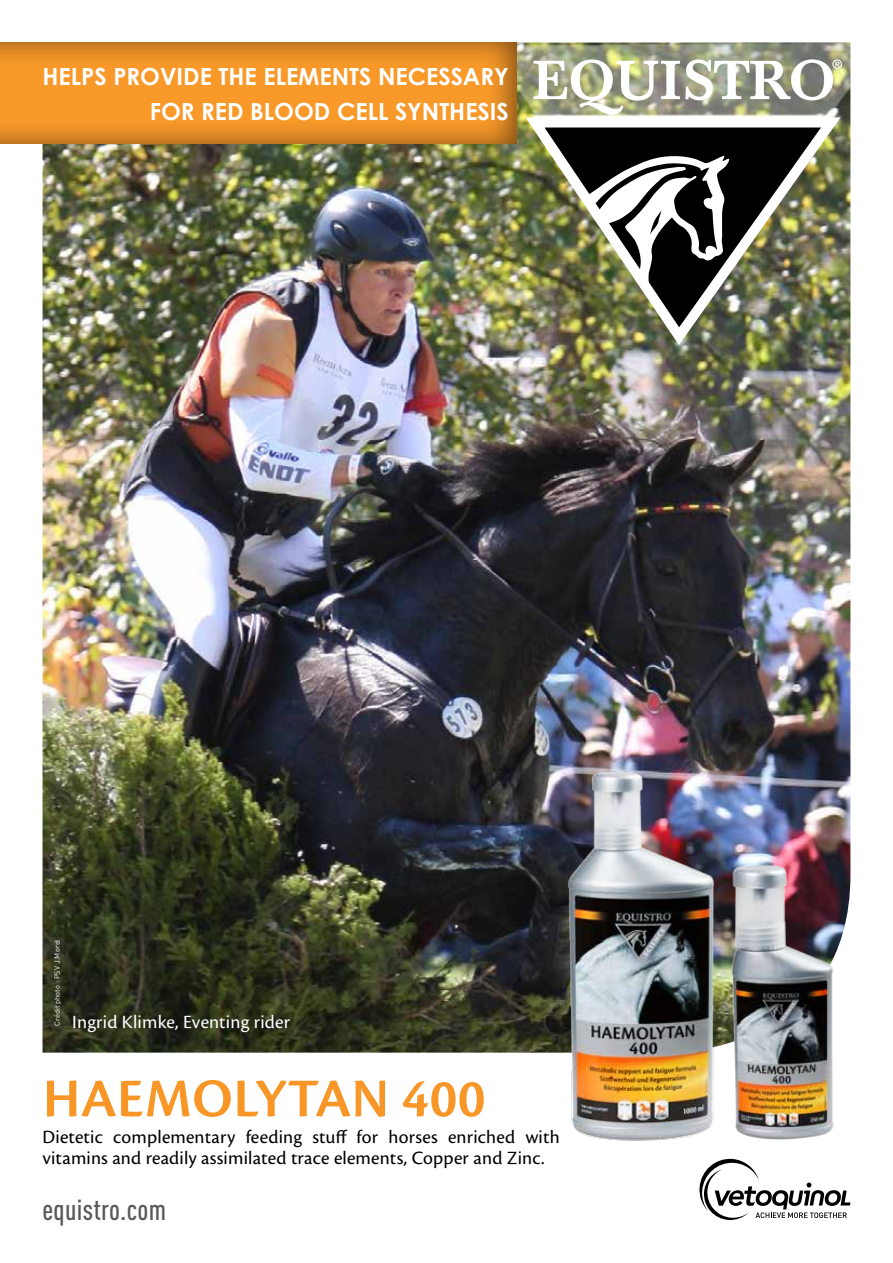
<style>
.page{position:relative;width:893px;height:1263px;background:#fff}
.page>*{position:absolute;margin:0;border:0;box-sizing:border-box;transform-origin:0 0}
.t1{font:600 56.55px "Cronos Pro";letter-spacing:.01em;color:#f89728}
.t2{font:500 condensed 28.95px "DINOT";letter-spacing:.01em;color:#58595b}
.t3{font:700 23.55px/34.7px "Century Gothic";color:#fff;text-align:right}
.t4{font:19.5px/21px "Cronos Pro";letter-spacing:.01em;color:#000}
.t5{font:19.5px "Cronos Pro";letter-spacing:.01em;color:#fff}
.t6{font:7.5px "DIN Pro";color:#fff}
</style>
<div class="page">
<img style="left:43px;top:43px;width:807px;height:1010px">
<div style="left:0;top:40px;width:519px;height:105px;background:#000;opacity:.5"></div>
<svg style="left:700px;top:1193px;width:150px;height:27px"></svg>
<img style="left:536px;top:728px;width:214px;height:470px">
<img style="left:658px;top:832px;width:193px;height:361px">
<img style="left:524px;top:108px;width:318px;height:238px">
<svg style="left:584px;top:153px;width:147px;height:142px"></svg>
<svg style="left:533px;top:60px;width:309px;height:55px"></svg>
<p class="t3" style="left:43px;top:58px;width:468px">HELPS PROVIDE THE ELEMENTS NECESSARY<br>FOR RED BLOOD CELL SYNTHESIS</p>
<p class="t6" style="left:51px;top:1026px;width:88px;rotate:-90deg">Crédit photo : PSV J.Morel</p>
<p class="t5" style="left:72px;top:1011px;width:219px">Ingrid Klimke, Eventing rider</p>
<h1 class="t1" style="left:43px;top:1066px;width:444px">HAEMOLYTAN 400</h1>
<p class="t4" style="left:43px;top:1127px;width:519px">Dietetic complementary feeding stuff for horses enriched with vitamins and readily assimilated trace elements, Copper and Zinc.</p>
<h2 class="t2" style="left:43px;top:1193px;width:125px">equistro.com</h2>
</div>
